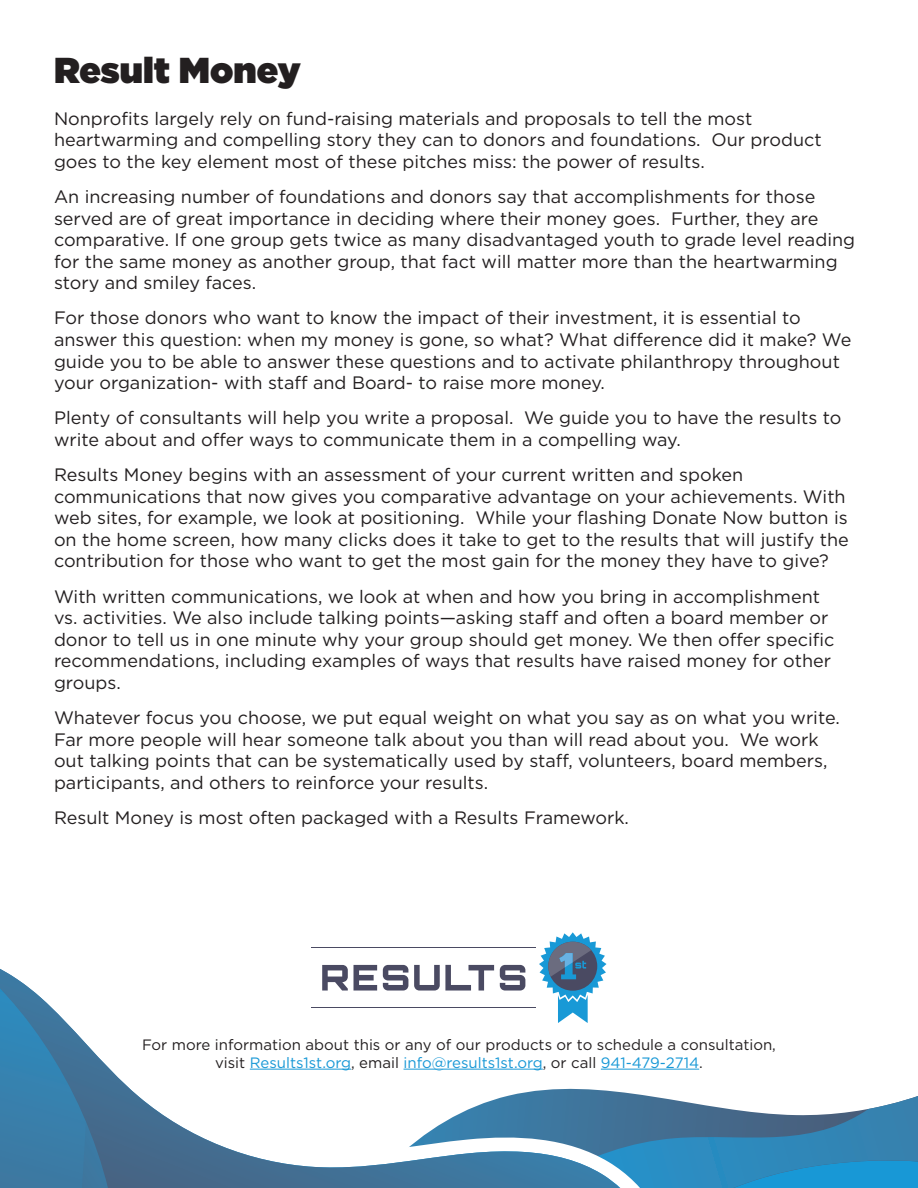
<style>
.page{position:relative;width:918px;height:1188px;background:#fff}
.page>*{position:absolute;margin:0;border:0;box-sizing:border-box;transform-origin:0 0}
.HEAD{font:900 36px "Gotham";color:#231f20}
.Body{font:18px/21.6px "Gotham";color:#231f20}
.t1{font:15px/18px "Gotham";color:#231f20;text-align:center}
.s1{color:#1898d6}
</style>
<div class="page">
<svg style="left:677px;top:1068px;width:241px;height:120px"></svg>
<svg style="left:663px;top:1068px;width:14px;height:120px"></svg>
<svg style="left:0;top:969px;width:663px;height:219px"></svg>
<hr style="left:250px;top:1069px;width:101px;height:1px;background:#1898d6">
<hr style="left:404px;top:1069px;width:139px;height:1px;background:#1898d6">
<hr style="left:601px;top:1069px;width:98px;height:1px;background:#1898d6">
<div style="left:308px;top:932px;width:302px;height:91px;background:#fff"></div>
<hr style="left:312px;top:1007px;width:224px;height:1px;background:#4a4a62">
<hr style="left:312px;top:947px;width:224px;height:1px;background:#4a4a62">
<svg style="left:322px;top:965px;width:26px;height:26px"></svg>
<svg style="left:354px;top:965px;width:23px;height:26px"></svg>
<svg style="left:383px;top:965px;width:25px;height:26px"></svg>
<svg style="left:414px;top:965px;width:80px;height:26px"></svg>
<svg style="left:500px;top:965px;width:25px;height:26px"></svg>
<svg style="left:539px;top:932px;width:67px;height:91px"></svg>
<p class="HEAD" style="left:54px;top:44px;width:248px">Result Money</p>
<p class="Body" style="left:54px;top:107px;width:769px">Nonprofits largely rely on fund-raising materials and proposals to tell the most heartwarming and compelling story they can to donors and foundations. Our product goes to the key element most of these pitches miss: the power of results.</p>
<p class="Body" style="left:54px;top:185px;width:803px">An increasing number of foundations and donors say that accomplishments for those served are of great importance in deciding where their money goes. Further, they are comparative. If one group gets twice as many disadvantaged youth to grade level reading for the same money as another group, that fact will matter more than the heartwarming story and smiley faces.</p>
<p class="Body" style="left:54px;top:307px;width:799px">For those donors who want to know the impact of their investment, it is essential to answer this question: when my money is gone, so what? What difference did it make? We guide you to be able to answer these questions and to activate philanthropy throughout your organization- with staff and Board- to raise more money.</p>
<p class="Body" style="left:54px;top:407px;width:789px">Plenty of consultants will help you write a proposal. We guide you to have the results to write about and offer ways to communicate them in a compelling way.</p>
<p class="Body" style="left:54px;top:463px;width:796px">Results Money begins with an assessment of your current written and spoken communications that now gives you comparative advantage on your achievements. With web sites, for example, we look at positioning. While your flashing Donate Now button is on the home screen, how many clicks does it take to get to the results that will justify the contribution for those who want to get the most gain for the money they have to give?</p>
<p class="Body" style="left:54px;top:585px;width:782px">With written communications, we look at when and how you bring in accomplishment vs. activities. We also include talking points—asking staff and often a board member or donor to tell us in one minute why your group should get money. We then offer specific recommendations, including examples of ways that results have raised money for other groups.</p>
<p class="Body" style="left:54px;top:706px;width:787px">Whatever focus you choose, we put equal weight on what you say as on what you write.<br>Far more people will hear someone talk about you than will read about you. We work out talking points that can be systematically used by staff, volunteers, board members, participants, and others to reinforce your results.</p>
<p class="Body" style="left:54px;top:806px;width:577px">Result Money is most often packaged with a Results Framework.</p>
<p class="t1" style="left:142px;top:1035px;width:635px">For more information about this or any of our products or to schedule a consultation, visit <span class="s1">Results1st.org</span>, email <span class="s1">info@results1st.org</span>, or call <span class="s1">941-479-2714</span>.</p>
</div>
